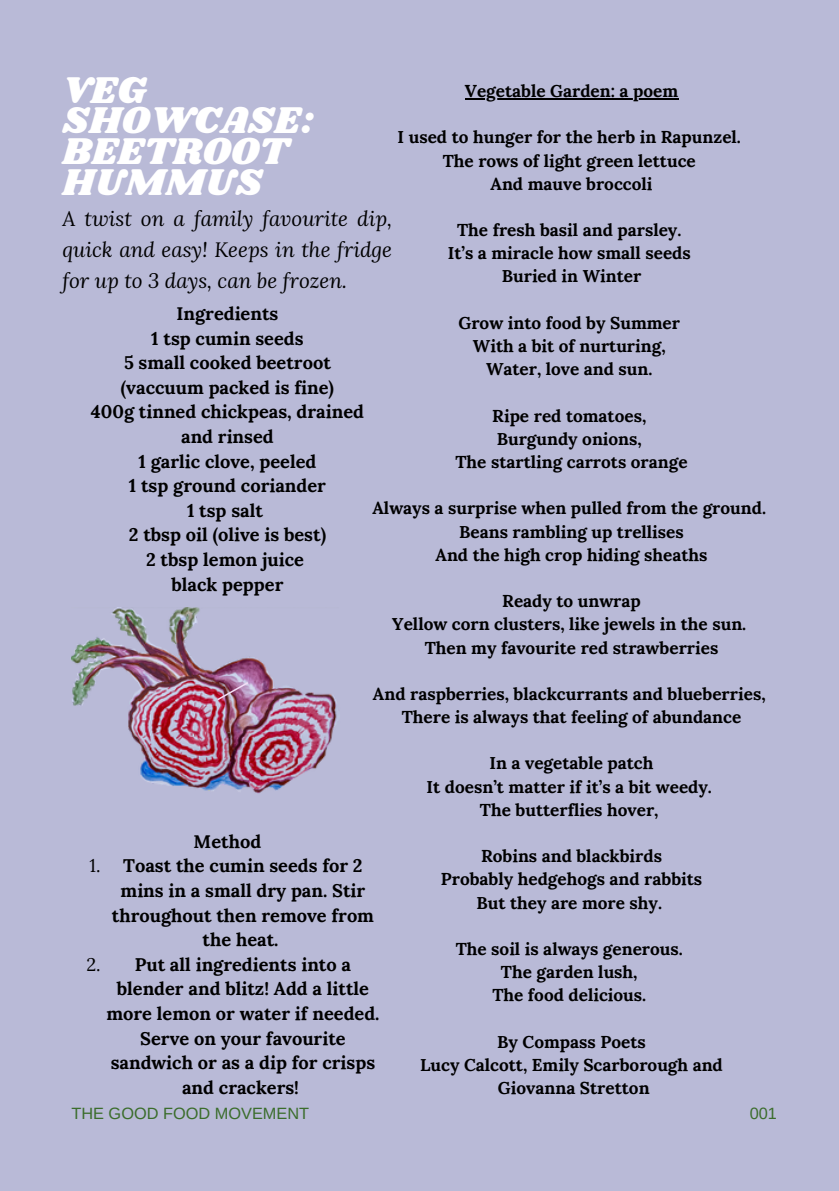
<style>
.page{position:relative;width:839px;height:1191px;background:#fff}
.page>*{position:absolute;margin:0;border:0;box-sizing:border-box;transform-origin:0 0}
.t1{font:38.6px/30.8px "Shrikhand";color:#fff}
.t2{font:italic 20.8px/31.4px "Lora";color:#000;text-align:justify}
.t3{font:700 18.2px/24.6px "Lora";color:#000;text-align:center}
.t4{font:18.2px "Lora";color:#000}
.t5{font:700 17.2px "Lora";color:#000}
.t6{font:16.4px "Arimo";color:#3b6d2c}
</style>
<div class="page">
<div style="left:0;top:0;width:838px;height:1191px;background:#b9bad7"></div>
<img style="left:71px;top:607px;width:266px;height:186px">
<hr style="left:465px;top:98px;width:213px;height:2px;background:#000">
<svg style="left:215px;top:681px;width:35px;height:21px"></svg>
<p class="t1" style="left:62px;top:76px;width:253px">VEG<br>SHOWCASE:<br>BEETROOT<br>HUMMUS</p>
<p class="t5" style="left:465px;top:80px;width:215px">Vegetable Garden: a poem</p>
<p class="t5" style="left:397px;top:126px;width:345px">I used to hunger for the herb in Rapunzel.</p>
<p class="t5" style="left:442px;top:149px;width:254px">The rows of light green lettuce</p>
<p class="t5" style="left:490px;top:172px;width:163px">And mauve broccoli</p>
<p class="t5" style="left:457px;top:219px;width:226px">The fresh basil and parsley.</p>
<p class="t5" style="left:448px;top:242px;width:244px">It’s a miracle how small seeds</p>
<p class="t5" style="left:501px;top:265px;width:141px">Buried in Winter</p>
<p class="t5" style="left:458px;top:312px;width:223px">Grow into food by Summer</p>
<p class="t5" style="left:473px;top:335px;width:194px">With a bit of nurturing,</p>
<p class="t5" style="left:486px;top:358px;width:168px">Water, love and sun.</p>
<p class="t5" style="left:492px;top:404px;width:155px">Ripe red tomatoes,</p>
<p class="t5" style="left:496px;top:428px;width:147px">Burgundy onions,</p>
<p class="t5" style="left:455px;top:451px;width:234px">The startling carrots orange</p>
<p class="t5" style="left:372px;top:497px;width:395px">Always a surprise when pulled from the ground.</p>
<p class="t5" style="left:459px;top:520px;width:226px">Beans rambling up trellises</p>
<p class="t5" style="left:435px;top:543px;width:273px">And the high crop hiding sheaths</p>
<p class="t5" style="left:502px;top:590px;width:140px">Ready to unwrap</p>
<p class="t5" style="left:392px;top:613px;width:355px">Yellow corn clusters, like jewels in the sun.</p>
<p class="t5" style="left:424px;top:636px;width:295px">Then my favourite red strawberries</p>
<p class="t5" style="left:373px;top:683px;width:394px">And raspberries, blackcurrants and blueberries,</p>
<p class="t5" style="left:401px;top:706px;width:341px">There is always that feeling of abundance</p>
<p class="t5" style="left:489px;top:752px;width:165px">In a vegetable patch</p>
<p class="t5" style="left:426px;top:775px;width:287px">It doesn’t matter if it’s a bit weedy.</p>
<p class="t5" style="left:480px;top:799px;width:180px">The butterflies hover,</p>
<p class="t5" style="left:481px;top:845px;width:182px">Robins and blackbirds</p>
<p class="t5" style="left:441px;top:868px;width:263px">Probably hedgehogs and rabbits</p>
<p class="t5" style="left:476px;top:891px;width:187px">But they are more shy.</p>
<p class="t5" style="left:455px;top:938px;width:229px">The soil is always generous.</p>
<p class="t5" style="left:501px;top:961px;width:138px">The garden lush,</p>
<p class="t5" style="left:492px;top:984px;width:155px">The food delicious.</p>
<p class="t5" style="left:497px;top:1030px;width:150px">By Compass Poets</p>
<p class="t5" style="left:420px;top:1054px;width:304px">Lucy Calcott, Emily Scarborough and</p>
<p class="t5" style="left:498px;top:1077px;width:153px">Giovanna Stretton</p>
<p class="t2" style="left:62px;top:202px;width:331px">A twist on a family favourite dip, quick and easy! Keeps in the fridge for up to 3 days, can be frozen.</p>
<p class="t3" style="left:176px;top:301px;width:103px">Ingredients</p>
<p class="t3" style="left:151px;top:326px;width:154px">1 tsp cumin seeds</p>
<p class="t3" style="left:121px;top:350px;width:214px;text-align:left">5 small cooked beetroot (vaccuum packed is fine)</p>
<p class="t3" style="left:91px;top:399px;width:275px">400g tinned chickpeas, drained and rinsed</p>
<p class="t3" style="left:138px;top:449px;width:179px">1 garlic clove, peeled</p>
<p class="t3" style="left:129px;top:473px;width:199px">1 tsp ground coriander</p>
<p class="t3" style="left:187px;top:498px;width:77px">1 tsp salt</p>
<p class="t3" style="left:129px;top:522px;width:199px">2 tbsp oil (olive is best)</p>
<p class="t3" style="left:146px;top:547px;width:159px">2 tbsp lemon juice</p>
<p class="t3" style="left:171px;top:572px;width:113px">black pepper</p>
<p class="t3" style="left:194px;top:829px;width:69px">Method</p>
<p class="t3" style="left:112px;top:853px;width:264px">Toast the cumin seeds for 2 mins in a small dry pan. Stir throughout then remove from the heat.</p>
<p class="t3" style="left:106px;top:952px;width:274px">Put all ingredients into a blender and blitz! Add a little more lemon or water if needed.<br>Serve on your favourite sandwich or as a dip for crisps and crackers!</p>
<p class="t4" style="left:89px;top:854px;width:13px">1.</p>
<p class="t4" style="left:86px;top:953px;width:16px">2.</p>
<p class="t6" style="left:71px;top:1104px;width:239px">THE GOOD FOOD MOVEMENT</p>
<p class="t6" style="left:749px;top:1104px;width:29px">001</p>
</div>
